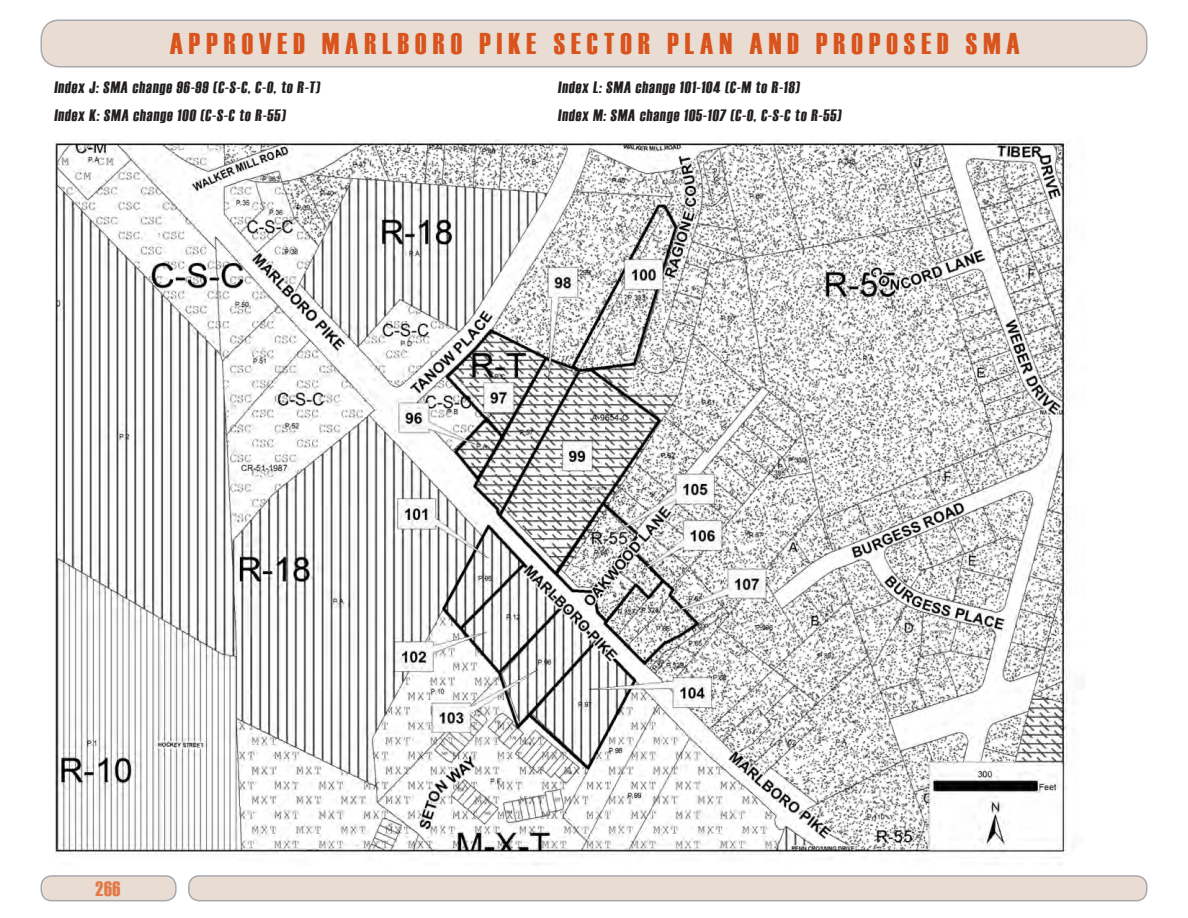
<style>
.page{position:relative;width:1188px;height:918px;background:#fff}
.page>*{position:absolute;margin:0;border:0;box-sizing:border-box;transform-origin:0 0}
.t1{font:30px "Haettenschweiler";letter-spacing:.2em;color:#d9531c}
.t2{font:21px "Haettenschweiler";color:#e27a48}
.t3{font:16.5px "Haettenschweiler";letter-spacing:.05em;color:#231f20}
</style>
<div class="page">
<div style="left:41px;top:20px;width:1106px;height:47px;background:#e9dcd3;border-radius:18px"></div>
<div style="left:40px;top:20px;width:1108px;height:48px;border:2px solid #a8a9ad;border-radius:18px"></div>
<div style="left:189px;top:876px;width:958px;height:25px;background:#e9dcd3;border-radius:10px"></div>
<div style="left:188px;top:875px;width:960px;height:26px;border:2px solid #a8a9ad;border-radius:10px"></div>
<div style="left:41px;top:876px;width:135px;height:25px;background:#e9dcd3;border-radius:10px"></div>
<div style="left:40px;top:875px;width:137px;height:26px;border:2px solid #a8a9ad;border-radius:10px"></div>
<img style="left:54px;top:139px;width:1016px;height:726px">
<h1 class="t1" style="left:170px;top:24px;width:852px">APPROVED MARLBORO PIKE SECTOR PLAN AND PROPOSED SMA</h1>
<p class="t3" style="left:54px;top:76px;width:59px">Index J: SMA</p>
<p class="t3" style="left:132px;top:76px;width:192px">change 96-99 (C-S-C, C-O, to R-T)</p>
<p class="t3" style="left:54px;top:104px;width:60px">Index K: SMA</p>
<p class="t3" style="left:133px;top:104px;width:156px">change 100 (C-S-C to R-55)</p>
<p class="t3" style="left:558px;top:76px;width:58px">Index L: SMA</p>
<p class="t3" style="left:635px;top:76px;width:168px">change 101-104 (C -M to R-18)</p>
<p class="t3" style="left:558px;top:104px;width:62px">Index M: SMA</p>
<p class="t3" style="left:639px;top:104px;width:206px">change 105-107 (C-O, C-S-C to R-55)</p>
<p class="t2" style="left:96px;top:874px;width:26px">266</p>
</div>
